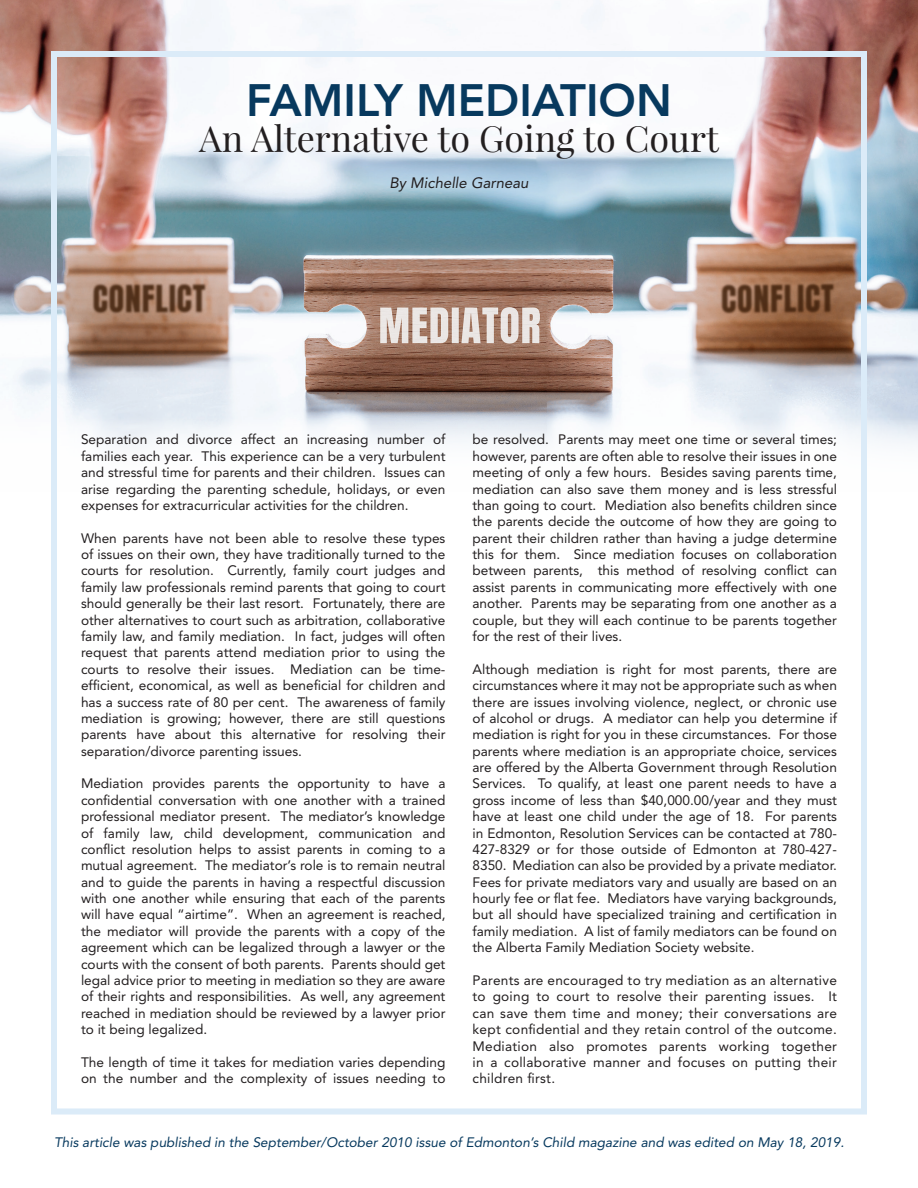
<style>
.page{position:relative;width:918px;height:1188px;background:#fff}
.page>*{position:absolute;margin:0;border:0;box-sizing:border-box;transform-origin:0 0}
.t1{font:800 45px "Avenir";color:#07395e}
.t2{font:36px "Playfair Display";color:#231f20}
.t3{font:italic 15px "Avenir";color:#231f20}
.t4{font:13.65px/16.4px "Avenir";color:#231f20;text-align:justify}
.t5{font:italic 13.65px "Avenir";color:#07395e}
</style>
<div class="page">
<img style="left:0;top:0;width:918px;height:418px">
<div style="left:51px;top:51px;width:816px;height:1063px;border:6px solid #dbebf8"></div>
<h1 class="t1" style="left:246px;top:74px;width:427px">FAMILY MEDIATION</h1>
<h2 class="t2" style="left:199px;top:116px;width:521px">An Alternative to Going to Court</h2>
<p class="t3" style="left:389px;top:174px;width:141px">By Michelle Garneau</p>
<p class="t4" style="left:81px;top:432px;width:366px">Separation and divorce affect an increasing number of families each year. This experience can be a very turbulent and stressful time for parents and their children. Issues can arise regarding the parenting schedule, holidays, or even expenses for extracurricular activities for the children.</p>
<p class="t4" style="left:81px;top:530px;width:366px">When parents have not been able to resolve these types of issues on their own, they have traditionally turned to the courts for resolution. Currently, family court judges and family law professionals remind parents that going to court should generally be their last resort. Fortunately, there are other alternatives to court such as arbitration, collaborative family law, and family mediation. In fact, judges will often request that parents attend mediation prior to using the courts to resolve their issues. Mediation can be time&shy;efficient, economical, as well as beneficial for children and has a success rate of 80 per cent. The awareness of family mediation is growing; however, there are still questions parents have about this alternative for resolving their separation/divorce parenting issues.</p>
<p class="t4" style="left:81px;top:776px;width:366px">Mediation provides parents the opportunity to have a confidential conversation with one another with a trained professional mediator present. The mediator’s knowledge of family law, child development, communication and conflict resolution helps to assist parents in coming to a mutual agreement. The mediator’s role is to remain neutral and to guide the parents in having a respectful discussion with one another while ensuring that each of the parents will have equal “airtime”. When an agreement is reached, the mediator will provide the parents with a copy of the agreement which can be legalized through a lawyer or the courts with the consent of both parents. Parents should get legal advice prior to meeting in mediation so they are aware of their rights and responsibilities. As well, any agreement reached in mediation should be reviewed by a lawyer prior to it being legalized.</p>
<p class="t4" style="left:81px;top:1054px;width:366px">The length of time it takes for mediation varies depending on the number and the complexity of issues needing to</p>
<p class="t4" style="left:472px;top:432px;width:366px">be resolved. Parents may meet one time or several times; however, parents are often able to resolve their issues in one meeting of only a few hours. Besides saving parents time, mediation can also save them money and is less stressful than going to court. Mediation also benefits children since the parents decide the outcome of how they are going to parent their children rather than having a judge determine this for them. Since mediation focuses on collaboration between parents, this method of resolving conflict can assist parents in communicating more effectively with one another. Parents may be separating from one another as a couple, but they will each continue to be parents together for the rest of their lives.</p>
<p class="t4" style="left:472px;top:661px;width:366px">Although mediation is right for most parents, there are circumstances where it may not be appropriate such as when there are issues involving violence, neglect, or chronic use of alcohol or drugs. A mediator can help you determine if mediation is right for you in these circumstances. For those parents where mediation is an appropriate choice, services are offered by the Alberta Government through Resolution Services. To qualify, at least one parent needs to have a gross income of less than $40,000.00/year and they must have at least one child under the age of 18. For parents in Edmonton, Resolution Services can be contacted at 780- 427-8329 or for those outside of Edmonton at 780-427- 8350. Mediation can also be provided by a private mediator.<br>Fees for private mediators vary and usually are based on an hourly fee or flat fee. Mediators have varying backgrounds, but all should have specialized training and certification in family mediation. A list of family mediators can be found on the Alberta Family Mediation Society website.</p>
<p class="t4" style="left:472px;top:972px;width:366px">Parents are encouraged to try mediation as an alternative to going to court to resolve their parenting issues. It can save them time and money; their conversations are kept confidential and they retain control of the outcome.<br>Mediation also promotes parents working together in a collaborative manner and focuses on putting their children first.</p>
<p class="t5" style="left:54px;top:1135px;width:792px">This article was published in the September/October 2010 issue of Edmonton’s Child magazine and was edited on May 18, 2019.</p>
</div>
